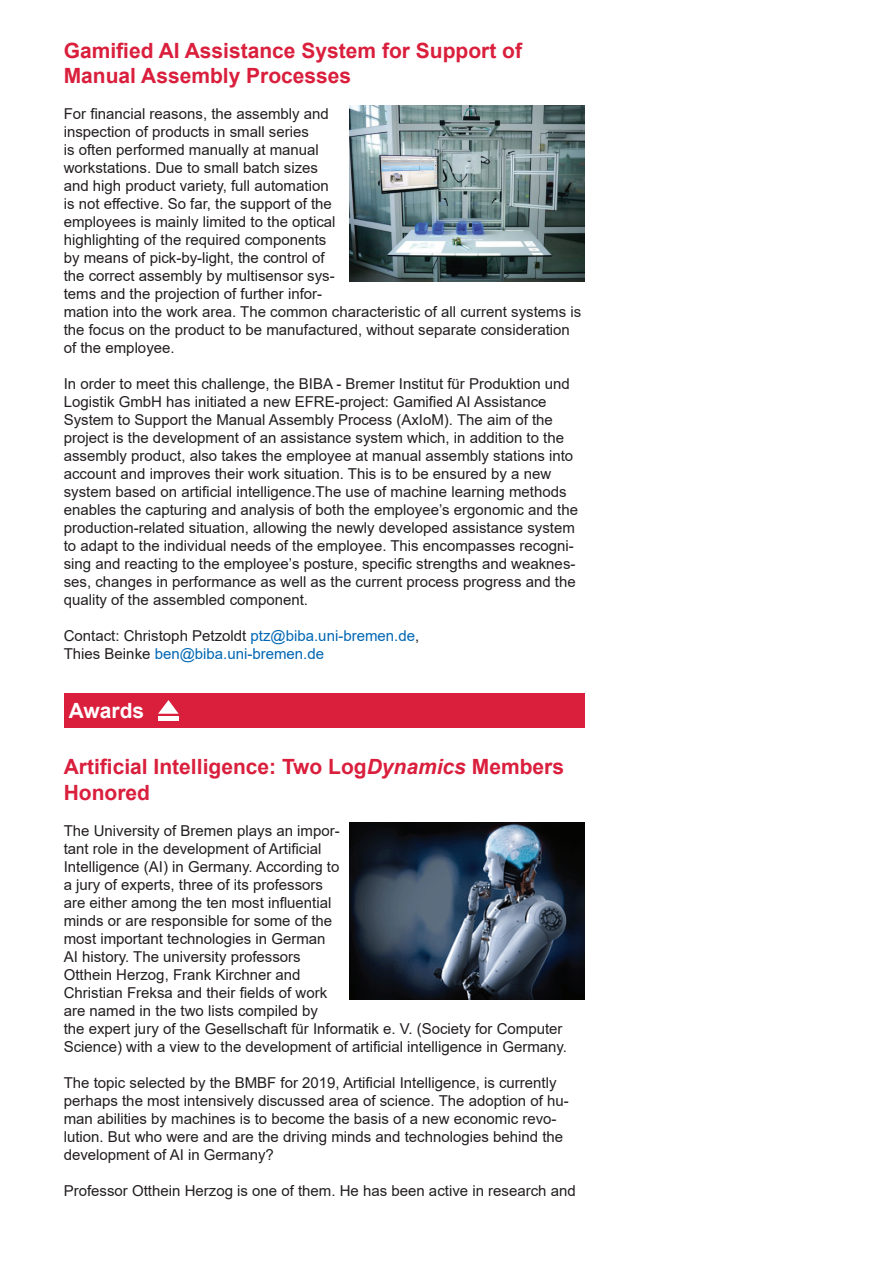
<style>
.page{position:relative;width:893px;height:1263px;background:#fff}
.page>*{position:absolute;margin:0;border:0;box-sizing:border-box;transform-origin:0 0}
.t1{font:700 21px/25.2px "Arial";color:#da1f3d}
.t2{font:700 21px "Arial";color:#fff}
.t3{font:15px/18px "Arial";color:#231f20}
.t4{font:15px/18px "Arial";color:#0166b3}
.s1{color:#231f20}
.s2{font-style:italic}
</style>
<div class="page">
<img style="left:349px;top:105px;width:236px;height:177px">
<div style="left:64px;top:693px;width:521px;height:34px;background:#da1f3d"></div>
<hr style="left:158px;top:716px;width:21px;height:4px;background:#fff">
<svg style="left:158px;top:700px;width:21px;height:14px"></svg>
<img style="left:349px;top:823px;width:236px;height:176px">
<h1 class="t1" style="left:64px;top:38px;width:460px">Gamified AI Assistance System for Support of<br>Manual Assembly Processes</h1>
<p class="t3" style="left:64px;top:105px;width:519px">For financial reasons, the assembly and<br>inspection of products in small series<br>is often performed manually at manual<br>workstations. Due to small batch sizes<br>and high product variety, full automation<br>is not effective. So far, the support of the<br>employees is mainly limited to the optical<br>highlighting of the required components<br>by means of pick-by-light, the control of<br>the correct assembly by multisensor sys-<br>tems and the projection of further infor-<br>mation into the work area. The common characteristic of all current systems is the focus on the product to be manufactured, without separate consideration of the employee.</p>
<p class="t3" style="left:64px;top:375px;width:516px">In order to meet this challenge, the BIBA - Bremer Institut für Produktion und Logistik GmbH has initiated a new EFRE-project: Gamified AI Assistance System to Support the Manual Assembly Process (AxIoM). The aim of the project is the development of an assistance system which, in addition to the assembly product, also takes the employee at manual assembly stations into account and improves their work situation. This is to be ensured by a new system based on artificial intelligence.The use of machine learning methods enables the capturing and analysis of both the employee’s ergonomic and the production-related situation, allowing the newly developed assistance system to adapt to the individual needs of the employee. This encompasses recogni&shy;sing and reacting to the employee’s posture, specific strengths and weaknes&shy;ses, changes in performance as well as the current process progress and the quality of the assembled component.</p>
<p class="t4" style="left:64px;top:627px;width:357px"><span class="s1">Contact: Christoph Petzoldt</span> ptz@biba.uni-bremen.de<span class="s1">,<br>Thies Beinke</span> ben@biba.uni-bremen.de</p>
<h1 class="t2" style="left:69px;top:696px;width:77px">Awards</h1>
<h1 class="t1" style="left:64px;top:754px;width:502px">Artificial Intelligence: Two Log<span class="s2">Dynamics</span> Members<br>Honored</h1>
<p class="t3" style="left:64px;top:821px;width:505px">The University of Bremen plays an impor-<br>tant role in the development of Artificial<br>Intelligence (AI) in Germany. According to<br>a jury of experts, three of its professors<br>are either among the ten most influential<br>minds or are responsible for some of the<br>most important technologies in German<br>AI history. The university professors<br>Otthein Herzog, Frank Kirchner and<br>Christian Freksa and their fields of work<br>are named in the two lists compiled by<br>the expert jury of the Gesellschaft für Informatik e. V. (Society for Computer Science) with a view to the development of artificial intelligence in Germany.</p>
<p class="t3" style="left:64px;top:1073px;width:507px">The topic selected by the BMBF for 2019, Artificial Intelligence, is currently perhaps the most intensively discussed area of science. The adoption of hu&shy;man abilities by machines is to become the basis of a new economic revo&shy;lution. But who were and are the driving minds and technologies behind the development of AI in Germany?</p>
<p class="t3" style="left:64px;top:1181px;width:513px">Professor Otthein Herzog is one of them. He has been active in research and</p>
</div>
